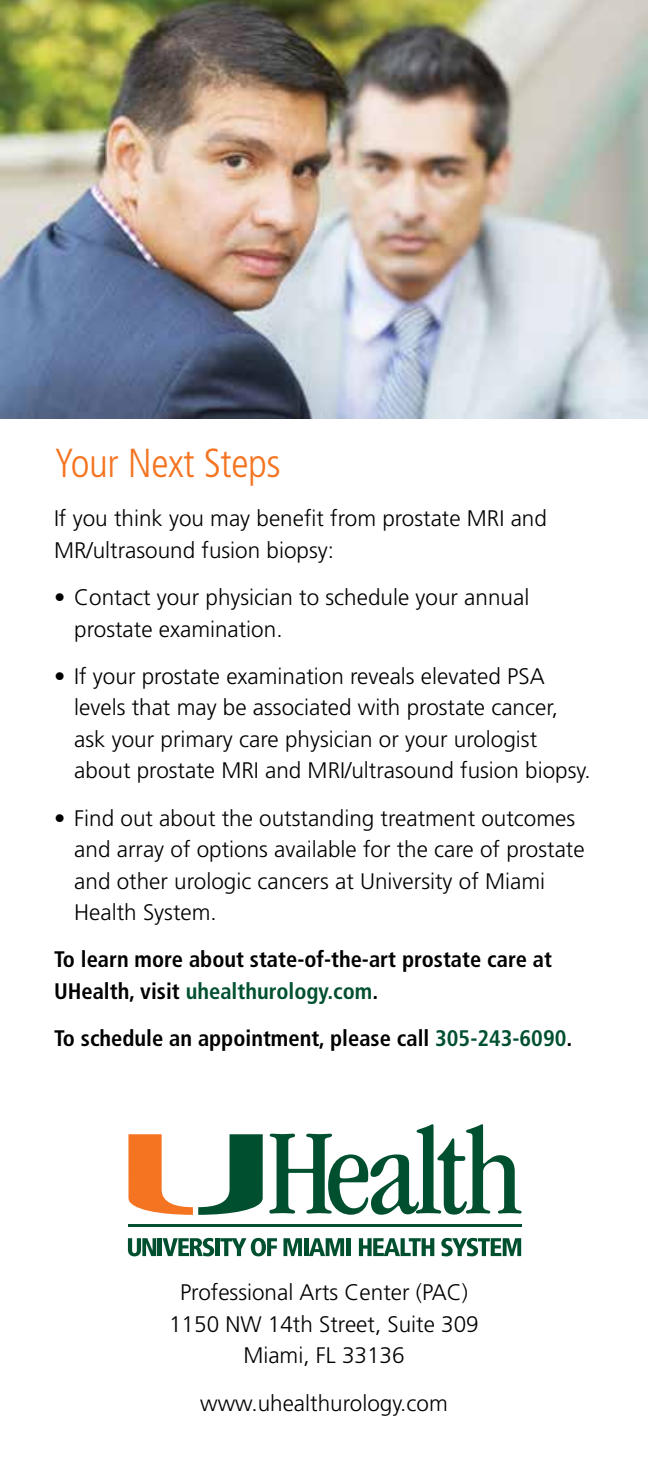
<style>
.page{position:relative;width:648px;height:1458px;background:#fff}
.page>*{position:absolute;margin:0;border:0;box-sizing:border-box;transform-origin:0 0}
.t1{font:300 condensed 40.5px "Frutiger LT Std";letter-spacing:-.01em;color:#f47421}
.t2{font:300 22.5px/31.5px "Frutiger LT Std";color:#000}
.t3{font:700 condensed 22.5px/31.5px "Frutiger LT Std";color:#000}
.s1{color:#00502f}
</style>
<div class="page">
<svg style="left:128px;top:1238px;width:28px;height:18px"></svg>
<hr style="left:158px;top:1238px;width:4px;height:18px;background:#00502f">
<svg style="left:163px;top:1238px;width:51px;height:18px"></svg>
<hr style="left:215px;top:1238px;width:4px;height:18px;background:#00502f">
<svg style="left:220px;top:1238px;width:57px;height:18px"></svg>
<svg style="left:283px;top:1238px;width:19px;height:18px"></svg>
<hr style="left:304px;top:1238px;width:4px;height:18px;background:#00502f">
<svg style="left:309px;top:1238px;width:35px;height:18px"></svg>
<hr style="left:346px;top:1238px;width:4px;height:18px;background:#00502f">
<svg style="left:359px;top:1238px;width:75px;height:18px"></svg>
<svg style="left:441px;top:1238px;width:80px;height:18px"></svg>
<hr style="left:128px;top:1225px;width:393px;height:2px;background:#00502f">
<svg style="left:128px;top:1124px;width:394px;height:91px"></svg>
<img style="left:0;top:0;width:648px;height:418px">
<h1 class="t1" style="left:54px;top:440px;width:228px">Your Next Steps</h1>
<p class="t2" style="left:54px;top:503px;width:495px">If you think you may benefit from prostate MRI and<br>MR/ultrasound fusion biopsy:</p>
<p class="t2" style="left:74px;top:582px;width:457px;text-indent:-20px">• Contact your physician to schedule your annual prostate examination.</p>
<p class="t2" style="left:74px;top:661px;width:518px;text-indent:-20px">• If your prostate examination reveals elevated PSA levels that may be associated with prostate cancer, ask your primary care physician or your urologist about prostate MRI and MRI/ultrasound fusion biopsy.</p>
<p class="t2" style="left:74px;top:802px;width:512px;text-indent:-20px">• Find out about the outstanding treatment outcomes and array of options available for the care of prostate and other urologic cancers at University of Miami Health System.</p>
<p class="t3" style="left:54px;top:944px;width:500px">To learn more about state-of-the-art prostate care at<br>UHealth, visit <span class="s1">uhealthurology.com</span>.</p>
<p class="t3" style="left:54px;top:1023px;width:520px">To schedule an appointment, please call <span class="s1">305-243-6090</span>.</p>
<p class="t2" style="left:169px;top:1277px;width:311px;text-align:center">Professional Arts Center (PAC)<br>1150 NW 14th Street, Suite 309<br>Miami, FL 33136</p>
<p class="t2" style="left:200px;top:1387px;width:249px">www.uhealthurology.com</p>
</div>
